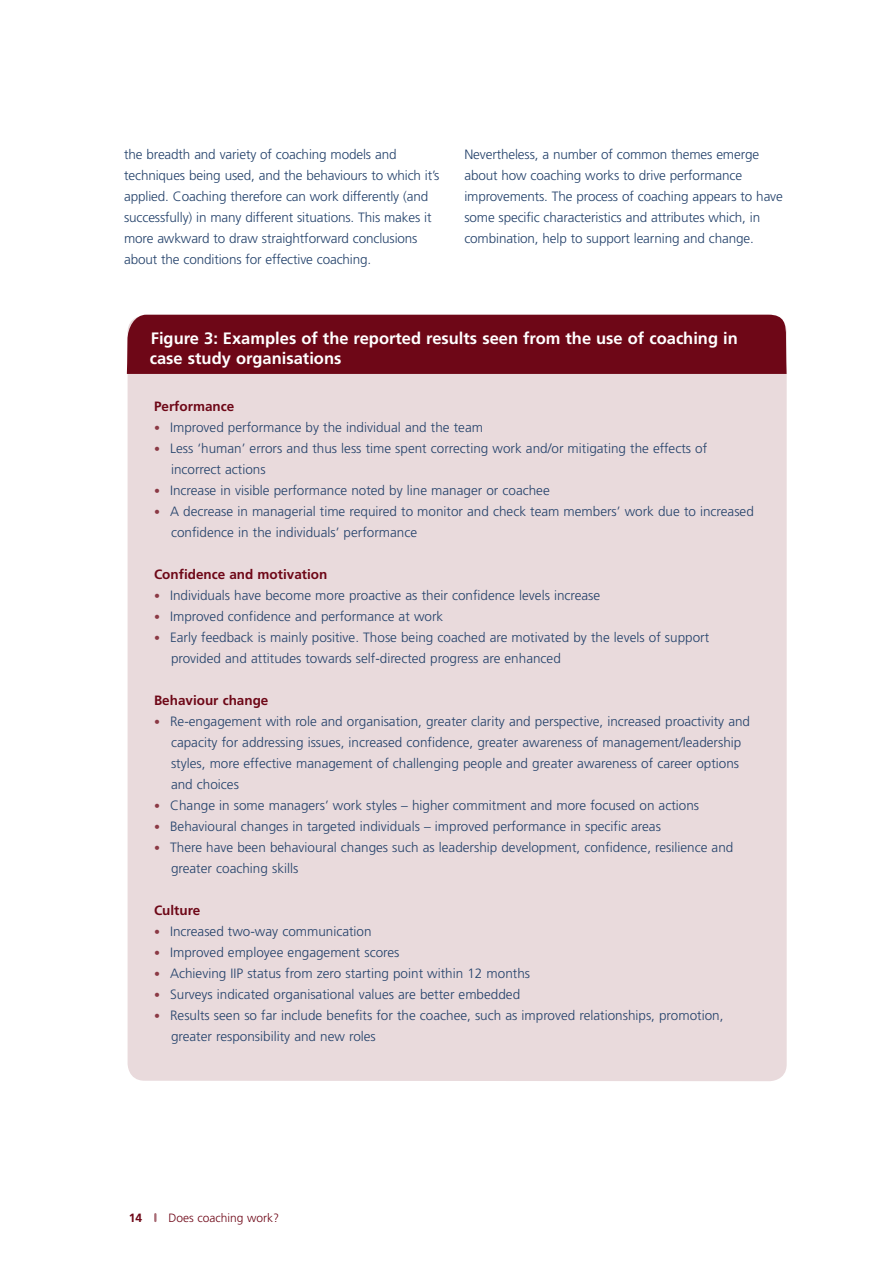
<style>
.page{position:relative;width:893px;height:1263px;background:#fff}
.page>*{position:absolute;margin:0;border:0;box-sizing:border-box;transform-origin:0 0}
.T_figure_titles{font:700 16.5px "Frutiger";color:#fff}
.X_bullets{font:300 13.5px/21px "Frutiger";color:#24426b}
.B_body{font:300 13.5px/21px "Frutiger";letter-spacing:-.01em;color:#24426b}
.H3_subhead{font:700 13.5px "Frutiger";color:#6e0717}
.t1{font:300 12px "Frutiger";color:#6e0717}
.t2{font:700 12px "Frutiger";color:#6e0717}
.s1{font-size:12px;color:#8b3945}
</style>
<div class="page">
<svg style="left:154px;top:1213px;width:3px;height:9px"></svg>
<div style="left:128px;top:374px;width:659px;height:707px;background:#e9dadc"></div>
<div style="left:127px;top:315px;width:660px;height:59px;background:#6e0717"></div>
<p class="B_body" style="left:124px;top:144px;width:317px">the breadth and variety of coaching models and techniques being used, and the behaviours to which it’s applied. Coaching therefore can work differently (and successfully) in many different situations. This makes it more awkward to draw straightforward conclusions about the conditions for effective coaching.</p>
<p class="B_body" style="left:464px;top:144px;width:320px">Nevertheless, a number of common themes emerge about how coaching works to drive performance improvements. The process of coaching appears to have some specific characteristics and attributes which, in combination, help to support learning and change.</p>
<p class="T_figure_titles" style="left:151px;top:329px;width:589px">Figure 3: Examples of the reported results seen from the use of coaching in</p>
<p class="T_figure_titles" style="left:150px;top:349px;width:193px">case study organisations</p>
<p class="H3_subhead" style="left:154px;top:398px;width:82px">Performance</p>
<p class="X_bullets" style="left:154px;top:417px;width:330px"><span class="s1">•</span> Improved performance by the individual and the team</p>
<p class="X_bullets" style="left:171px;top:438px;width:538px;text-indent:-17px"><span class="s1">•</span> Less ‘human’ errors and thus less time spent correcting work and/or mitigating the effects of incorrect actions</p>
<p class="X_bullets" style="left:154px;top:480px;width:397px"><span class="s1">•</span> Increase in visible performance noted by line manager or coachee</p>
<p class="X_bullets" style="left:171px;top:501px;width:584px;text-indent:-17px"><span class="s1">•</span> A decrease in managerial time required to monitor and check team members’ work due to increased confidence in the individuals’ performance</p>
<p class="H3_subhead" style="left:154px;top:566px;width:175px">Confidence and motivation</p>
<p class="X_bullets" style="left:154px;top:585px;width:448px"><span class="s1">•</span> Individuals have become more proactive as their confidence levels increase</p>
<p class="X_bullets" style="left:154px;top:606px;width:291px"><span class="s1">•</span> Improved confidence and performance at work</p>
<p class="X_bullets" style="left:171px;top:627px;width:540px;text-indent:-17px"><span class="s1">•</span> Early feedback is mainly positive. Those being coached are motivated by the levels of support provided and attitudes towards self-directed progress are enhanced</p>
<p class="H3_subhead" style="left:154px;top:692px;width:116px">Behaviour change</p>
<p class="X_bullets" style="left:171px;top:711px;width:581px;text-indent:-17px"><span class="s1">•</span> Re-engagement with role and organisation, greater clarity and perspective, increased proactivity and capacity for addressing issues, increased confidence, greater awareness of management/leadership styles, more effective management of challenging people and greater awareness of career options and choices</p>
<p class="X_bullets" style="left:154px;top:795px;width:547px"><span class="s1">•</span> Change in some managers’ work styles – higher commitment and more focused on actions</p>
<p class="X_bullets" style="left:154px;top:816px;width:508px"><span class="s1">•</span> Behavioural changes in targeted individuals – improved performance in specific areas</p>
<p class="X_bullets" style="left:171px;top:837px;width:564px;text-indent:-17px"><span class="s1">•</span> There have been behavioural changes such as leadership development, confidence, resilience and greater coaching skills</p>
<p class="H3_subhead" style="left:154px;top:902px;width:48px">Culture</p>
<p class="X_bullets" style="left:154px;top:921px;width:219px"><span class="s1">•</span> Increased two-way communication</p>
<p class="X_bullets" style="left:154px;top:942px;width:247px"><span class="s1">•</span> Improved employee engagement scores</p>
<p class="X_bullets" style="left:154px;top:963px;width:378px"><span class="s1">•</span> Achieving IIP status from zero starting point within 12 months</p>
<p class="X_bullets" style="left:154px;top:984px;width:368px"><span class="s1">•</span> Surveys indicated organisational values are better embedded</p>
<p class="X_bullets" style="left:171px;top:1005px;width:554px;text-indent:-17px"><span class="s1">•</span> Results seen so far include benefits for the coachee, such as improved relationships, promotion, greater responsibility and new roles</p>
<p class="t2" style="left:129px;top:1211px;width:15px">14</p>
<p class="t1" style="left:169px;top:1211px;width:112px">Does coaching work?</p>
</div>
